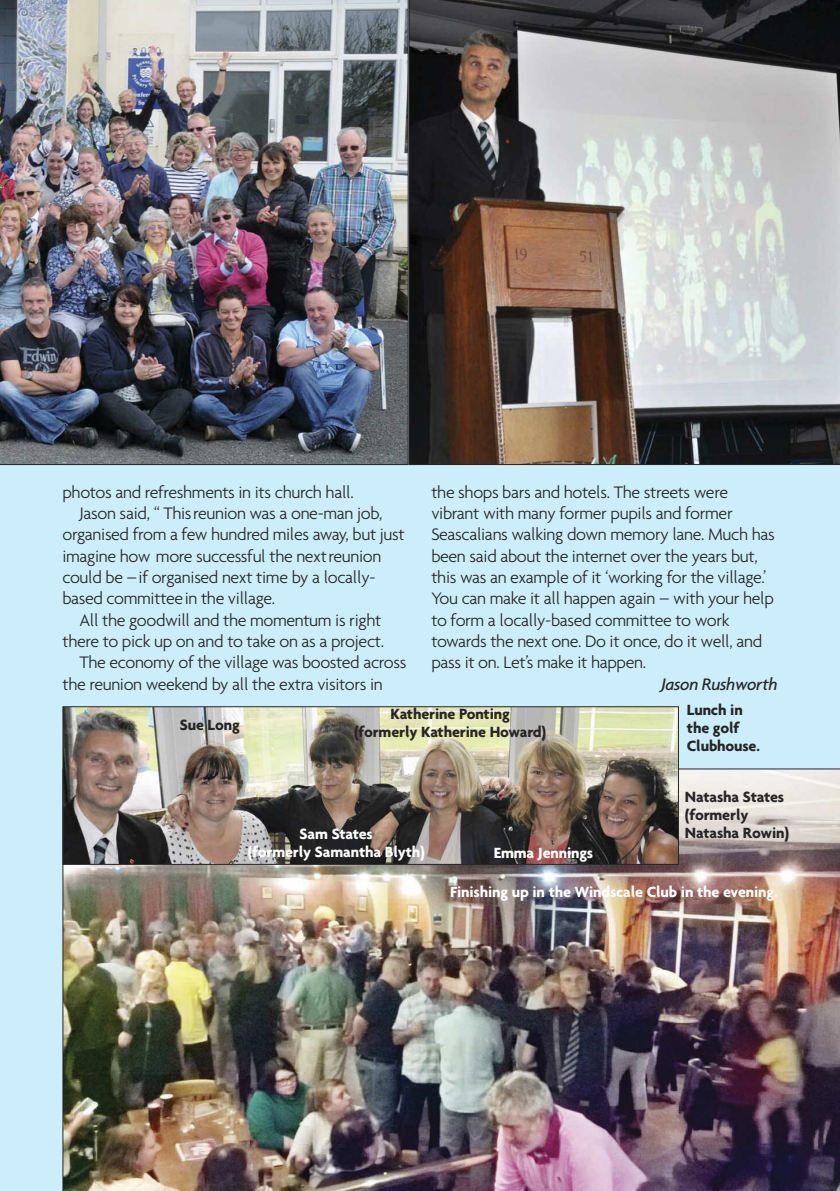
<style>
.page{position:relative;width:840px;height:1191px;background:#fff}
.page>*{position:absolute;margin:0;border:0;box-sizing:border-box;transform-origin:0 0}
.t1{font:300 18px/21.4px "Agenda";letter-spacing:-.02em;color:#272526}
.t2{font:italic 500 18px "Agenda";letter-spacing:-.02em;color:#272526}
.t3{font:700 16px/18px "Agenda";letter-spacing:-.01em;color:#272526}
.t4{font:700 16px/18px "Agenda";letter-spacing:-.01em;color:#fff;text-align:center}
</style>
<div class="page">
<div style="left:0;top:0;width:839px;height:1191px;background:#cceefb"></div>
<img style="left:62px;top:768px;width:777px;height:423px">
<svg style="left:408px;top:0;width:431px;height:465px;background:#86817d"></svg>
<img style="left:0;top:0;width:408px;height:465px">
<img style="left:64px;top:708px;width:612px;height:155px">
<div style="left:62px;top:706px;width:616px;height:159px;border:1px solid #272526"></div>
<p class="t1" style="left:62px;top:481px;width:293px">photos and refreshments in its church hall.</p>
<p class="t1" style="left:79px;top:502px;width:304px">Jason said, “ Thisreunion was a one-man job,</p>
<p class="t1" style="left:62px;top:523px;width:344px">organised from a few hundred miles away, but just</p>
<p class="t1" style="left:62px;top:545px;width:320px">imagine how more successful the nextreunion</p>
<p class="t1" style="left:62px;top:566px;width:314px">could be –if organised next time by a locally-</p>
<p class="t1" style="left:62px;top:587px;width:214px">based committeein the village.</p>
<p class="t1" style="left:79px;top:609px;width:303px">All the goodwill and the momentum is right</p>
<p class="t1" style="left:62px;top:630px;width:323px">there to pick up on and to take on as a project.</p>
<p class="t1" style="left:79px;top:651px;width:328px">The economy of the village was boosted across</p>
<p class="t1" style="left:62px;top:673px;width:322px">the reunion weekend by all the extra visitors in</p>
<p class="t1" style="left:431px;top:481px;width:345px">the shops bars and hotels. The streets were vibrant with many former pupils and former Seascalians walking down memory lane. Much has been said about the internet over the years but, this was an example of it ‘working for the village.’ You can make it all happen again – with your help to form a locally-based committee to work towards the next one. Do it once, do it well, and pass it on. let’s make it happen.</p>
<p class="t2" style="left:660px;top:673px;width:118px">Jason Rushworth</p>
<p class="t3" style="left:180px;top:716px;width:61px">Sue Long</p>
<p class="t3" style="left:354px;top:705px;width:194px;text-align:center">Katherine Ponting<br>(formerly Katherine Howard)</p>
<p class="t3" style="left:686px;top:701px;width:74px">Lunch in the golf<br>Clubhouse.</p>
<p class="t4" style="left:247px;top:824px;width:178px">Sam States<br>(formerly Samantha Blyth)</p>
<p class="t4" style="left:493px;top:844px;width:101px">Emma Jennings</p>
<p class="t3" style="left:684px;top:787px;width:106px">Natasha States (formerly<br>Natasha Rowin)</p>
<p class="t4" style="left:450px;top:882px;width:328px">Finishing up in the Windscale Club in the evening.</p>
</div>
